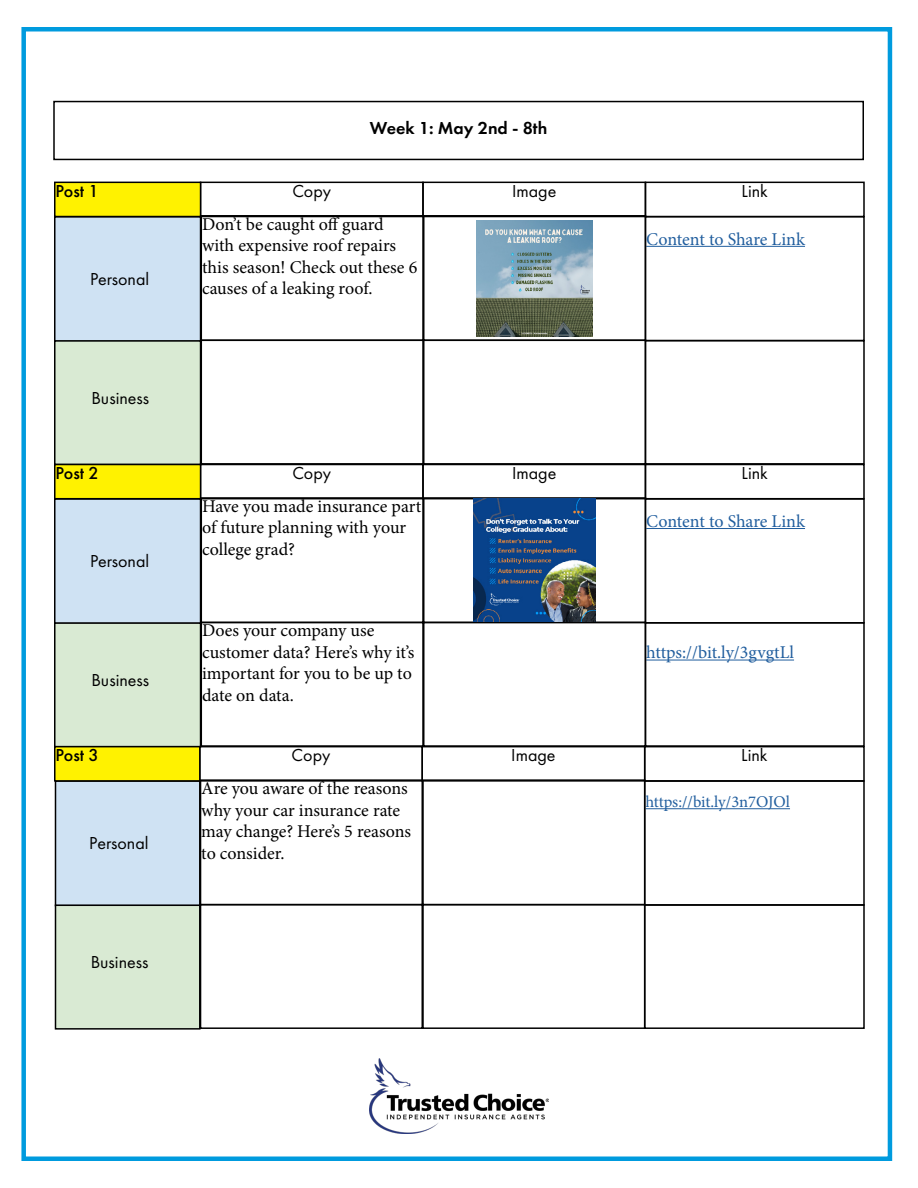
<style>
.page{position:relative;width:918px;height:1188px;background:#fff}
.page>*{position:absolute;margin:0;border:0;box-sizing:border-box;transform-origin:0 0}
.t1{font:18px/21.6px "Minion Pro";letter-spacing:-.005em;color:#000}
.t2{font:18px "Futura PT";color:#000}
.t3{font:18px "Minion Pro";letter-spacing:-.005em;color:#215e9e}
.t4{font:600 18px "Futura PT";color:#000}
.t5{font:500 18px "Futura PT";color:#000}
.t6{font:16.5px "Minion Pro";letter-spacing:-.005em;color:#215e9e}
</style>
<div class="page">
<div style="left:53px;top:101px;width:811px;height:59px;border:2px solid #000"></div>
<div style="left:54px;top:216px;width:147px;height:126px;background:#cfe2f3;border:2px solid #000"></div>
<div style="left:54px;top:340px;width:147px;height:125px;background:#d9ead3;border:2px solid #000"></div>
<div style="left:200px;top:182px;width:224px;height:35px;border:2px solid #000"></div>
<div style="left:422px;top:182px;width:224px;height:35px;border:2px solid #000"></div>
<div style="left:645px;top:182px;width:220px;height:35px;border:2px solid #000"></div>
<div style="left:55px;top:182px;width:146px;height:35px;background:#fff200"></div>
<div style="left:54px;top:182px;width:147px;height:35px;border:2px solid #000"></div>
<div style="left:201px;top:215px;width:223px;height:126px;border:2px solid #000"></div>
<div style="left:423px;top:215px;width:223px;height:126px;border:2px solid #000"></div>
<hr style="left:646px;top:246px;width:159px;height:1px;background:#215e9e">
<div style="left:645px;top:216px;width:220px;height:125px;border:2px solid #000"></div>
<div style="left:201px;top:340px;width:223px;height:125px;border:2px solid #000"></div>
<div style="left:423px;top:340px;width:223px;height:125px;border:2px solid #000"></div>
<div style="left:645px;top:340px;width:220px;height:125px;border:2px solid #000"></div>
<img style="left:369px;top:1058px;width:180px;height:76px">
<div style="left:54px;top:498px;width:147px;height:126px;background:#cfe2f3;border:2px solid #000"></div>
<div style="left:54px;top:622px;width:147px;height:125px;background:#d9ead3;border:2px solid #000"></div>
<div style="left:200px;top:464px;width:224px;height:35px;border:2px solid #000"></div>
<div style="left:422px;top:464px;width:224px;height:35px;border:2px solid #000"></div>
<div style="left:645px;top:464px;width:220px;height:35px;border:2px solid #000"></div>
<div style="left:55px;top:465px;width:146px;height:34px;background:#fff200"></div>
<div style="left:54px;top:464px;width:147px;height:35px;border:2px solid #000"></div>
<div style="left:201px;top:497px;width:223px;height:126px;border:2px solid #000"></div>
<div style="left:423px;top:497px;width:223px;height:126px;border:2px solid #000"></div>
<hr style="left:646px;top:528px;width:159px;height:1px;background:#215e9e">
<div style="left:645px;top:498px;width:220px;height:126px;border:2px solid #000"></div>
<div style="left:201px;top:622px;width:223px;height:125px;border:2px solid #000"></div>
<div style="left:423px;top:622px;width:223px;height:125px;border:2px solid #000"></div>
<hr style="left:646px;top:660px;width:148px;height:1px;background:#215e9e">
<div style="left:645px;top:622px;width:220px;height:125px;border:2px solid #000"></div>
<div style="left:55px;top:780px;width:146px;height:126px;background:#cfe2f3;border:2px solid #000"></div>
<div style="left:55px;top:905px;width:146px;height:125px;background:#d9ead3;border:2px solid #000"></div>
<div style="left:199px;top:746px;width:224px;height:36px;border:2px solid #000"></div>
<div style="left:422px;top:746px;width:223px;height:36px;border:2px solid #000"></div>
<div style="left:644px;top:746px;width:221px;height:36px;border:2px solid #000"></div>
<div style="left:55px;top:747px;width:145px;height:34px;background:#fff200"></div>
<div style="left:54px;top:746px;width:147px;height:36px;border:2px solid #000"></div>
<div style="left:200px;top:779px;width:223px;height:126px;border:2px solid #000"></div>
<div style="left:422px;top:779px;width:223px;height:126px;border:2px solid #000"></div>
<hr style="left:645px;top:808px;width:145px;height:1px;background:#215e9e">
<div style="left:644px;top:780px;width:221px;height:126px;border:2px solid #000"></div>
<div style="left:200px;top:904px;width:223px;height:125px;border:2px solid #000"></div>
<div style="left:422px;top:904px;width:223px;height:125px;border:2px solid #000"></div>
<div style="left:644px;top:904px;width:221px;height:125px;border:2px solid #000"></div>
<img style="left:477px;top:220px;width:116px;height:117px">
<img style="left:473px;top:499px;width:123px;height:122px">
<div style="left:21px;top:27px;width:871px;height:1134px;border:4px solid #009bde"></div>
<p class="t4" style="left:370px;top:117px;width:179px">Week 1: May 2nd - 8th</p>
<p class="t5" style="left:56px;top:180px;width:45px">Post 1</p>
<p class="t2" style="left:292px;top:180px;width:40px">Copy</p>
<p class="t2" style="left:512px;top:180px;width:46px">Image</p>
<p class="t2" style="left:742px;top:180px;width:28px">Link</p>
<p class="t2" style="left:90px;top:268px;width:61px">Personal</p>
<p class="t2" style="left:91px;top:387px;width:59px">Business</p>
<p class="t1" style="left:202px;top:213px;width:217px">Don’t be caught off guard with expensive roof repairs this season! Check out these 6 causes of a leaking roof.</p>
<p class="t3" style="left:646px;top:227px;width:160px">Content to Share Link</p>
<p class="t5" style="left:56px;top:462px;width:45px">Post 2</p>
<p class="t2" style="left:292px;top:462px;width:40px">Copy</p>
<p class="t2" style="left:512px;top:462px;width:46px">Image</p>
<p class="t2" style="left:742px;top:462px;width:28px">Link</p>
<p class="t2" style="left:90px;top:551px;width:61px">Personal</p>
<p class="t2" style="left:91px;top:670px;width:59px">Business</p>
<p class="t1" style="left:202px;top:495px;width:221px">Have you made insurance part of future planning with your college grad?</p>
<p class="t1" style="left:202px;top:620px;width:214px">Does your company use customer data? Here’s why it’s important for you to be up to date on data.</p>
<p class="t3" style="left:646px;top:509px;width:160px">Content to Share Link</p>
<p class="t3" style="left:646px;top:640px;width:149px">https://bit.ly/3gvgtLl</p>
<p class="t5" style="left:56px;top:744px;width:45px">Post 3</p>
<p class="t2" style="left:292px;top:744px;width:40px">Copy</p>
<p class="t2" style="left:511px;top:744px;width:46px">Image</p>
<p class="t2" style="left:741px;top:744px;width:28px">Link</p>
<p class="t2" style="left:89px;top:833px;width:61px">Personal</p>
<p class="t2" style="left:91px;top:952px;width:59px">Business</p>
<p class="t1" style="left:201px;top:778px;width:211px">Are you aware of the reasons why your car insurance rate may change? Here’s 5 reasons to consider.</p>
<p class="t6" style="left:645px;top:791px;width:146px">https://bit.ly/3n7OJOl</p>
</div>
